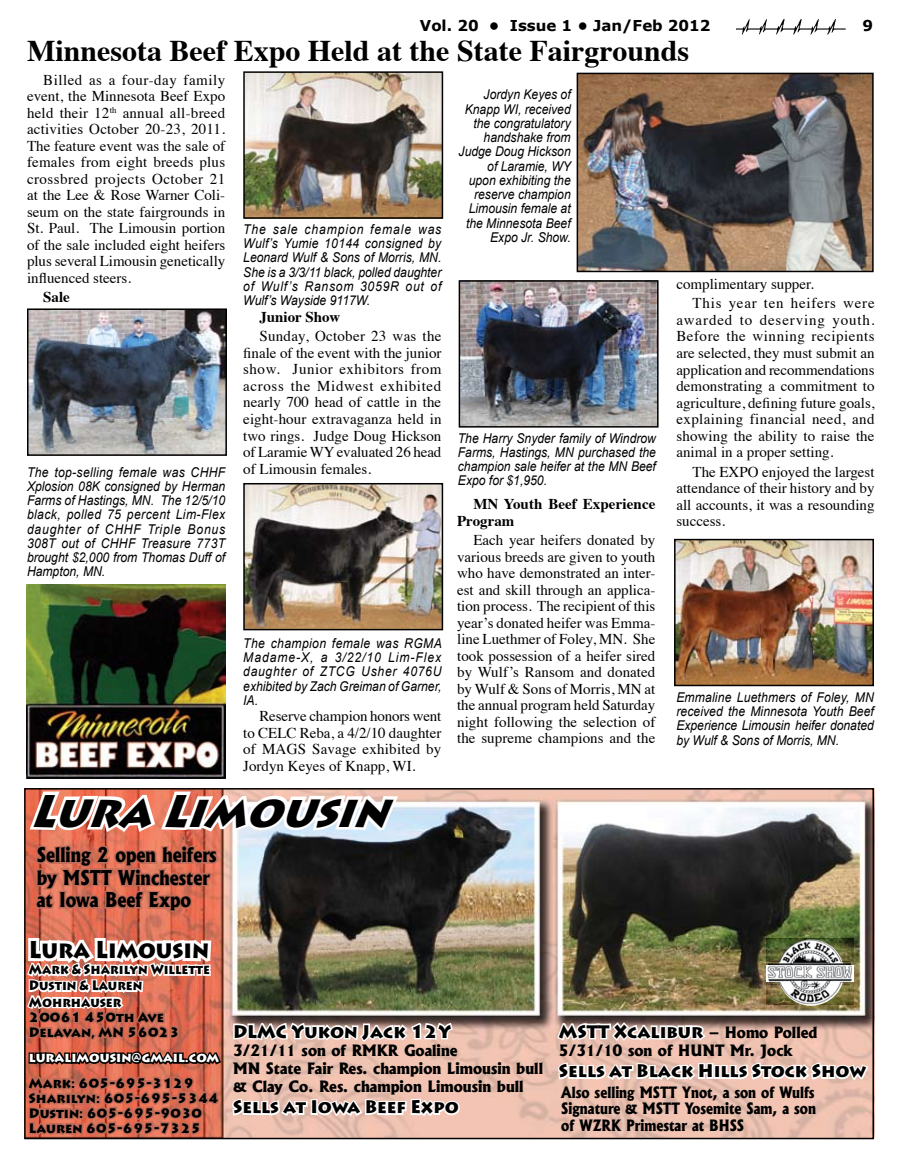
<style>
.page{position:relative;width:901px;height:1166px;background:#fff}
.page>*{position:absolute;margin:0;border:0;box-sizing:border-box;transform-origin:0 0}
.t1{font:italic 900 45px "Lithos Pro";color:#000;scale:.95 1}
.t2{font:700 30px "Times";color:#000}
.t3{font:900 24px "Lithos Pro";color:#000;scale:.9 1}
.t4{font:800 19.5px/22.5px "Albertus";color:#000;scale:.9 1}
.t5{font:900 18px "Lithos Pro";color:#000;scale:.95 1}
.t6{font:15px/16.5px "Times";color:#000;text-align:justify}
.t7{font:800 15px/18px "Albertus";color:#000}
.t8{font:800 15px/16.5px "Albertus";color:#000;text-align:justify;scale:.9 1}
.t9{font:700 15px/16.5px "Times";color:#000}
.t10{font:15px/19.6px "Times";letter-spacing:.025em;color:#000}
.t11{font:700 15px "Verdana";color:#000}
.t12{font:italic 13.5px/14.2px "Arial";color:#000;text-align:justify;scale:.9 1}
.t13{font:900 13.5px/15px "Lithos Pro";color:#000;scale:.95 1}
.t14{font:900 13.5px/15.6px "Lithos Pro";color:#000;scale:.9 1}
.t15{font:900 13.5px "Lithos Pro";color:#fff;scale:.95 1}
.s1{font-family:"Albertus";font-weight:800;font-size:15px}
</style>
<div class="page">
<img style="left:736px;top:19px;width:110px;height:16px">
<img style="left:246px;top:486px;width:194px;height:141px">
<div style="left:243px;top:483px;width:200px;height:147px;border:2px solid #000"></div>
<img style="left:677px;top:542px;width:194px;height:141px">
<div style="left:674px;top:539px;width:200px;height:147px;border:2px solid #000"></div>
<img style="left:30px;top:311px;width:194px;height:142px">
<div style="left:27px;top:308px;width:200px;height:148px;border:2px solid #000"></div>
<img style="left:462px;top:283px;width:193px;height:141px">
<div style="left:459px;top:280px;width:199px;height:147px;border:2px solid #000"></div>
<img style="left:246px;top:74px;width:194px;height:142px">
<div style="left:243px;top:71px;width:200px;height:148px;border:2px solid #000"></div>
<img style="left:579px;top:76px;width:291px;height:193px">
<div style="left:576px;top:73px;width:297px;height:199px;border:2px solid #000"></div>
<img style="left:26px;top:584px;width:199px;height:194px">
<img style="left:27px;top:791px;width:844px;height:345px">
<svg style="left:25px;top:1073px;width:196px;height:64px;background:#cc6d57"></svg>
<svg style="left:231px;top:1096px;width:230px;height:27px"></svg>
<svg style="left:555px;top:1019px;width:152px;height:23px"></svg>
<svg style="left:556px;top:1060px;width:314px;height:27px"></svg>
<img style="left:25px;top:788px;width:430px;height:278px">
<svg style="left:763px;top:937px;width:97px;height:70px"></svg>
<img style="left:767px;top:939px;width:85px;height:65px">
<p class="t11" style="left:420px;top:16px;width:292px">Vol. 20 • Issue 1 • Jan/Feb 2012</p>
<h2 class="t2" style="left:27px;top:22px;width:663px">Minnesota Beef Expo Held at the State Fairgrounds</h2>
<p class="t6" style="left:27px;top:70px;width:200px;text-indent:16px">Billed as a four-day family event, the Minnesota Beef Expo held their 12<sup>th</sup> annual all-breed activities October 20-23, 2011.<br>The feature event was the sale of females from eight breeds plus crossbred projects October 21 at the Lee &amp; Rose Warner Coli&shy;seum on the state fairgrounds in St. Paul. The Limousin portion of the sale included eight heifers plus several Limousin genetically influenced steers.</p>
<p class="t9" style="left:43px;top:287px;width:28px">Sale</p>
<p class="t12" style="left:458px;top:88px;width:126px;text-align:right">Jordyn Keyes of<br>Knapp WI, received the congratulatory handshake from<br>Judge Doug Hickson of Laramie, WY upon exhibiting the reserve champion<br>Limousin female at the Minnesota Beef<br>Expo Jr. Show.</p>
<p class="t12" style="left:243px;top:222px;width:222px">The sale champion female was Wulf’s Yumie 10144 consigned by Leonard Wulf &amp; Sons of Morris, MN.<br>She is a 3/3/11 black, polled daughter of Wulf’s Ransom 3059R out of Wulf’s Wayside 9117W.</p>
<p class="t9" style="left:259px;top:307px;width:82px">Junior Show</p>
<p class="t6" style="left:243px;top:327px;width:200px;text-indent:16px">Sunday, October 23 was the finale of the event with the junior show. Junior exhibitors from across the Midwest exhibited nearly 700 head of cattle in the eight-hour extravaganza held in two rings. Judge Doug Hickson of Laramie WY evaluated 26 head of Limousin females.</p>
<p class="t10" style="left:692px;top:272px;width:184px;text-indent:-16px">complimentary supper.<br>This year ten heifers were</p>
<p class="t6" style="left:676px;top:310px;width:200px">awarded to deserving youth.<br>Before the winning recipients are selected, they must submit an application and recommendations demonstrating a commitment to agriculture, defining future goals, explaining financial need, and showing the ability to raise the animal in a proper setting.</p>
<p class="t6" style="left:676px;top:462px;width:200px;text-indent:16px">The EXPO enjoyed the largest attendance of their history and by all accounts, it was a resounding success.</p>
<p class="t12" style="left:458px;top:431px;width:222px">The Harry Snyder family of Windrow Farms, Hastings, MN purchased the champion sale heifer at the MN Beef Expo for $1,950.</p>
<p class="t12" style="left:27px;top:465px;width:222px">The top-selling female was CHHF Xplosion 08K consigned by Herman Farms of Hastings, MN. The 12/5/10 black, polled 75 percent Lim-Flex daughter of CHHF Triple Bonus 308T out of CHHF Treasure 773T brought $2,000 from Thomas Duff of Hampton, MN.</p>
<p class="t9" style="left:457px;top:494px;width:200px;text-indent:16px">MN Youth Beef Experience<br>Program</p>
<p class="t6" style="left:457px;top:530px;width:200px;text-indent:16px">Each year heifers donated by various breeds are given to youth who have demonstrated an inter&shy;est and skill through an applica&shy;tion process. The recipient of this year’s donated heifer was Emma&shy;line Luethmer of Foley, MN. She took possession of a heifer sired by Wulf’s Ransom and donated by Wulf &amp; Sons of Morris, MN at the annual program held Saturday night following the selection of the supreme champions and the</p>
<p class="t12" style="left:243px;top:636px;width:222px">The champion female was RGMA Madame-X, a 3/22/10 Lim-Flex daughter of ZTCG Usher 4076U exhibited by Zach Greiman of Garner, IA.</p>
<p class="t6" style="left:243px;top:706px;width:200px;text-indent:16px">Reserve champion honors went to CELC Reba, a 4/2/10 daughter of MAGS Savage exhibited by Jordyn Keyes of Knapp, WI.</p>
<p class="t12" style="left:676px;top:690px;width:221px">Emmaline Luethmers of Foley, MN received the Minnesota Youth Beef Experience Limousin heifer donated by Wulf &amp; Sons of Morris, MN.</p>
<h1 class="t1" style="left:29px;top:782px;width:400px">LuraLimousin</h1>
<h3 class="t4" style="left:37px;top:843px;width:201px">Selling 2 open heifers by MSTT Winchester at Iowa Beef Expo</h3>
<h3 class="t3" style="left:29px;top:934px;width:202px">Lura Limousin</h3>
<p class="t14" style="left:29px;top:962px;width:203px">Mark &amp; Sharilyn Willette<br>Dustin &amp; Lauren<br>Mohrhauser<br>20061 450th Ave<br>Delavan, MN 56023</p>
<p class="t15" style="left:29px;top:1048px;width:202px">luralimousin@gmail.com</p>
<p class="t13" style="left:29px;top:1075px;width:201px">Mark: 605-695-3129<br>Sharilyn: 605-695-5344<br>Dustin: 605-695-9030<br>Lauren 605-695-7325</p>
<p class="t5" style="left:233px;top:1020px;width:231px">DLMC Yukon Jack 12Y</p>
<p class="t7" style="left:233px;top:1041px;width:312px">3/21/11 son of RMKR Goaline<br>MN State Fair Res. champion Limousin bull &amp; Clay Co. Res. champion Limousin bull</p>
<p class="t5" style="left:233px;top:1095px;width:239px">Sells at Iowa Beef Expo</p>
<p class="t5" style="left:559px;top:1020px;width:274px">MSTT Xcalibur <span class="s1">– Homo Polled</span></p>
<p class="t7" style="left:559px;top:1041px;width:235px">5/31/10 son of HUNT Mr. Jock</p>
<p class="t5" style="left:559px;top:1059px;width:325px">Sells at Black Hills Stock Show</p>
<p class="t8" style="left:561px;top:1083px;width:284px">Also selling MSTT Ynot, a son of Wulfs Signature &amp; MSTT Yosemite Sam, a son of WZRK Primestar at BHSS</p>
</div>
